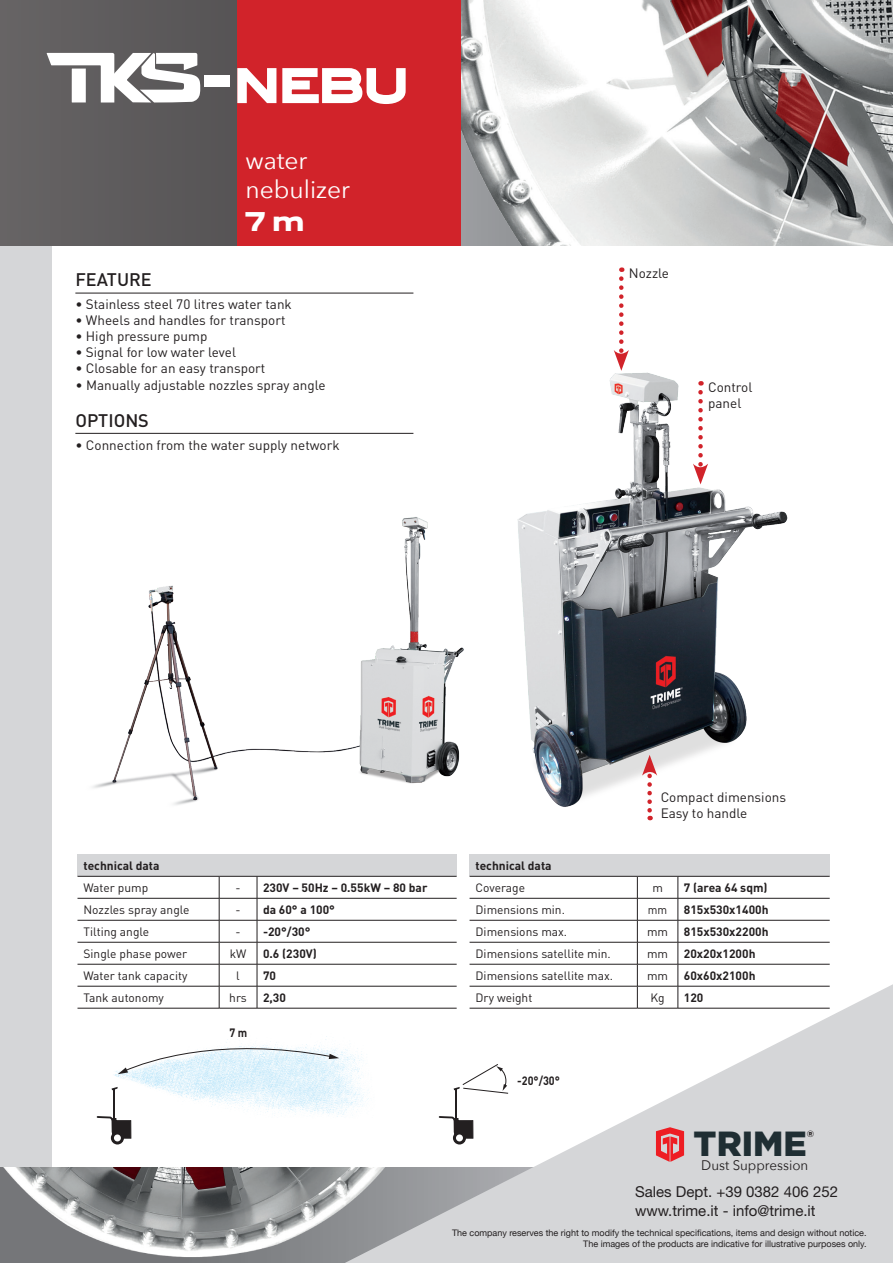
<style>
.page{position:relative;width:893px;height:1263px;background:#fff}
.page>*{position:absolute;margin:0;border:0;box-sizing:border-box;transform-origin:0 0}
.t1{font:900 34.95px "Gotham";color:#1f2e33}
.t2{font:800 27px "Ronsard Crystal";color:#fff}
.t3{font:24.6px/29.5px "Avenir Next";color:#fff}
.t4{font:500 18px "DIN";color:#231f20}
.t5{font:15px/19.5px "Helvetica Neue";color:#231f20}
.t6{font:13.8px "Avenir Next";color:#231f20;scale:.96 1}
.t7{font:13.5px/16.2px "DIN";color:#231f20}
.t8{font:12px "DIN";color:#231f20}
.t9{font:700 12px "DIN";color:#231f20}
.t10{font:700 12px "DIN";color:#231f20;scale:.9 1}
.t11{font:12px "DIN";color:#231f20;scale:.92 1}
.t12{font:9px/10.8px "Helvetica Neue";color:#231f20;text-align:right}
.t13{font:900 9px "Gotham";color:#231f20}
.s1{font-weight:300}
.s2{font-weight:400}
</style>
<div class="page">
<div style="left:0;top:245px;width:51px;height:958px;background:#d5d6d8"></div>
<img style="left:460px;top:0;width:433px;height:245px">
<div style="left:0;top:0;width:237px;height:245px;background:#5e5c5d"></div>
<div style="left:237px;top:0;width:223px;height:245px;background:#d1232a"></div>
<div style="left:204px;top:76px;width:25px;height:11px;background:#fff"></div>
<svg style="left:237px;top:68px;width:169px;height:36px"></svg>
<svg style="left:47px;top:53px;width:153px;height:50px"></svg>
<img style="left:517px;top:350px;width:271px;height:457px">
<hr style="left:75px;top:293px;width:338px;height:1px;background:#231f20">
<hr style="left:75px;top:433px;width:338px;height:1px;background:#231f20">
<svg style="left:614px;top:279px;width:15px;height:92px"></svg>
<div style="left:77px;top:854px;width:380px;height:22px;background:#d5d6d8"></div>
<hr style="left:77px;top:876px;width:142px;height:1px;background:#231f20">
<hr style="left:219px;top:876px;width:38px;height:1px;background:#231f20">
<hr style="left:257px;top:876px;width:200px;height:1px;background:#231f20">
<hr style="left:77px;top:898px;width:142px;height:1px;background:#231f20">
<hr style="left:219px;top:898px;width:38px;height:1px;background:#231f20">
<hr style="left:257px;top:898px;width:200px;height:1px;background:#231f20">
<hr style="left:77px;top:920px;width:142px;height:1px;background:#231f20">
<hr style="left:219px;top:920px;width:38px;height:1px;background:#231f20">
<hr style="left:257px;top:920px;width:200px;height:1px;background:#231f20">
<hr style="left:77px;top:942px;width:142px;height:1px;background:#231f20">
<hr style="left:219px;top:942px;width:38px;height:1px;background:#231f20">
<hr style="left:257px;top:942px;width:200px;height:1px;background:#231f20">
<hr style="left:77px;top:964px;width:142px;height:1px;background:#231f20">
<hr style="left:219px;top:964px;width:38px;height:1px;background:#231f20">
<hr style="left:257px;top:964px;width:200px;height:1px;background:#231f20">
<hr style="left:77px;top:986px;width:142px;height:1px;background:#231f20">
<hr style="left:219px;top:986px;width:38px;height:1px;background:#231f20">
<svg style="left:219px;top:876px;width:1px;height:132px"></svg>
<hr style="left:257px;top:986px;width:200px;height:1px;background:#231f20">
<svg style="left:257px;top:876px;width:1px;height:132px"></svg>
<hr style="left:77px;top:1008px;width:142px;height:1px;background:#231f20">
<hr style="left:219px;top:1008px;width:38px;height:1px;background:#231f20">
<hr style="left:257px;top:1008px;width:200px;height:1px;background:#231f20">
<div style="left:470px;top:854px;width:360px;height:22px;background:#d5d6d8"></div>
<hr style="left:470px;top:876px;width:167px;height:1px;background:#231f20">
<hr style="left:637px;top:876px;width:41px;height:1px;background:#231f20">
<hr style="left:678px;top:876px;width:152px;height:1px;background:#231f20">
<hr style="left:470px;top:898px;width:167px;height:1px;background:#231f20">
<hr style="left:637px;top:898px;width:41px;height:1px;background:#231f20">
<hr style="left:678px;top:898px;width:152px;height:1px;background:#231f20">
<hr style="left:470px;top:920px;width:167px;height:1px;background:#231f20">
<hr style="left:637px;top:920px;width:41px;height:1px;background:#231f20">
<hr style="left:678px;top:920px;width:152px;height:1px;background:#231f20">
<hr style="left:470px;top:942px;width:167px;height:1px;background:#231f20">
<hr style="left:637px;top:942px;width:41px;height:1px;background:#231f20">
<hr style="left:678px;top:942px;width:152px;height:1px;background:#231f20">
<hr style="left:470px;top:964px;width:167px;height:1px;background:#231f20">
<hr style="left:637px;top:964px;width:41px;height:1px;background:#231f20">
<hr style="left:678px;top:964px;width:152px;height:1px;background:#231f20">
<svg style="left:637px;top:876px;width:1px;height:108px"></svg>
<svg style="left:678px;top:876px;width:1px;height:108px"></svg>
<img style="left:92px;top:517px;width:372px;height:288px">
<svg style="left:693px;top:392px;width:15px;height:92px"></svg>
<svg style="left:642px;top:755px;width:15px;height:65px"></svg>
<img style="left:0;top:1167px;width:345px;height:96px">
<svg style="left:345px;top:984px;width:548px;height:279px;fill:#d5d6d8"></svg>
<svg style="left:656px;top:1127px;width:28px;height:35px"></svg>
<img style="left:110px;top:1033px;width:307px;height:114px">
<svg style="left:111px;top:1131px;width:13px;height:13px"></svg>
<div style="left:114px;top:1134px;width:7px;height:7px;background:#fff;border-radius:50%"></div>
<svg style="left:96px;top:1033px;width:243px;height:105px"></svg>
<svg style="left:453px;top:1131px;width:13px;height:13px"></svg>
<div style="left:456px;top:1134px;width:7px;height:7px;background:#fff;border-radius:50%"></div>
<svg style="left:438px;top:1033px;width:71px;height:105px"></svg>
<h3 class="t3" style="left:245px;top:144px;width:106px">water nebulizer</h3>
<h2 class="t2" style="left:245px;top:205px;width:60px">7 m</h2>
<h3 class="t4" style="left:75px;top:268px;width:78px">FEATURE</h3>
<p class="t7" style="left:75px;top:295px;width:218px">• Stainless steel 70 litres water tank</p>
<p class="t7" style="left:75px;top:312px;width:212px">• Wheels and handles for transport</p>
<p class="t7" style="left:75px;top:328px;width:134px">• High pressure pump</p>
<p class="t7" style="left:75px;top:344px;width:162px">• Signal for low water level</p>
<p class="t7" style="left:75px;top:360px;width:192px">• Closable for an easy transport</p>
<p class="t7" style="left:75px;top:376px;width:252px"><span class="s1">•</span> Manually adjustable nozzles spray angle</p>
<h3 class="t4" style="left:75px;top:409px;width:75px">OPTIONS</h3>
<p class="t7" style="left:75px;top:437px;width:266px">• Connection from the water supply network</p>
<p class="t7" style="left:629px;top:265px;width:42px">Nozzle</p>
<p class="t7" style="left:708px;top:378px;width:46px">Control panel</p>
<p class="t9" style="left:83px;top:858px;width:78px">technical data</p>
<p class="t8" style="left:83px;top:880px;width:66px">Water pump</p>
<p class="t9" style="left:236px;top:880px;width:193px"><span class="s2">-</span> 230V – 50Hz – 0.55kW – 80 bar</p>
<p class="t8" style="left:83px;top:902px;width:108px">Nozzles spray angle</p>
<p class="t9" style="left:236px;top:902px;width:101px"><span class="s2">-</span> da 60° a 100°</p>
<p class="t8" style="left:83px;top:924px;width:67px">Tilting angle</p>
<p class="t9" style="left:236px;top:924px;width:76px"><span class="s2">-</span> -20°/30°</p>
<p class="t8" style="left:83px;top:946px;width:105px">Single phase power</p>
<p class="t8" style="left:230px;top:946px;width:18px">kW</p>
<p class="t9" style="left:263px;top:946px;width:55px">0.6 (230V)</p>
<p class="t8" style="left:83px;top:968px;width:105px">Water tank capacity</p>
<p class="t8" style="left:236px;top:968px;width:5px">l</p>
<p class="t9" style="left:263px;top:968px;width:15px">70</p>
<p class="t8" style="left:83px;top:990px;width:82px">Tank autonomy</p>
<p class="t8" style="left:229px;top:990px;width:19px">hrs</p>
<p class="t9" style="left:263px;top:990px;width:24px">2,30</p>
<p class="t10" style="left:229px;top:1025px;width:21px">7 m</p>
<p class="t7" style="left:661px;top:789px;width:127px">Compact dimensions<br>Easy to handle</p>
<p class="t9" style="left:476px;top:858px;width:78px">technical data</p>
<p class="t8" style="left:476px;top:880px;width:51px">Coverage</p>
<p class="t8" style="left:652px;top:880px;width:12px">m</p>
<p class="t9" style="left:684px;top:880px;width:85px">7 (area 64 sqm)</p>
<p class="t8" style="left:476px;top:902px;width:91px">Dimensions min.</p>
<p class="t11" style="left:648px;top:902px;width:23px">mm</p>
<p class="t9" style="left:684px;top:902px;width:86px">815x530x1400h</p>
<p class="t8" style="left:476px;top:924px;width:93px">Dimensions max.</p>
<p class="t8" style="left:647px;top:924px;width:23px">mm</p>
<p class="t9" style="left:684px;top:924px;width:86px">815x530x2200h</p>
<p class="t8" style="left:476px;top:946px;width:137px">Dimensions satellite min.</p>
<p class="t8" style="left:647px;top:946px;width:23px">mm</p>
<p class="t9" style="left:684px;top:946px;width:73px">20x20x1200h</p>
<p class="t8" style="left:476px;top:968px;width:139px">Dimensions satellite max.</p>
<p class="t8" style="left:647px;top:968px;width:23px">mm</p>
<p class="t9" style="left:684px;top:968px;width:73px">60x60x2100h</p>
<p class="t8" style="left:476px;top:990px;width:58px">Dry weight</p>
<p class="t8" style="left:650px;top:990px;width:16px">Kg</p>
<p class="t9" style="left:684px;top:990px;width:21px">120</p>
<p class="t10" style="left:517px;top:1073px;width:49px">-20°/30°</p>
<h1 class="t1" style="left:694px;top:1123px;width:115px">TRIME</h1>
<p class="t13" style="left:807px;top:1129px;width:9px">®</p>
<p class="t6" style="left:701px;top:1153px;width:113px">Dust Suppression</p>
<p class="t5" style="left:635px;top:1181px;width:204px">Sales Dept. +39 0382 406 252 www.trime.it - info@trime.it</p>
<p class="t12" style="left:452px;top:1228px;width:416px">The company reserves the right to modify the technical specifications, items and design without notice.<br>The images of the products are indicative for illustrative purposes only.</p>
</div>
